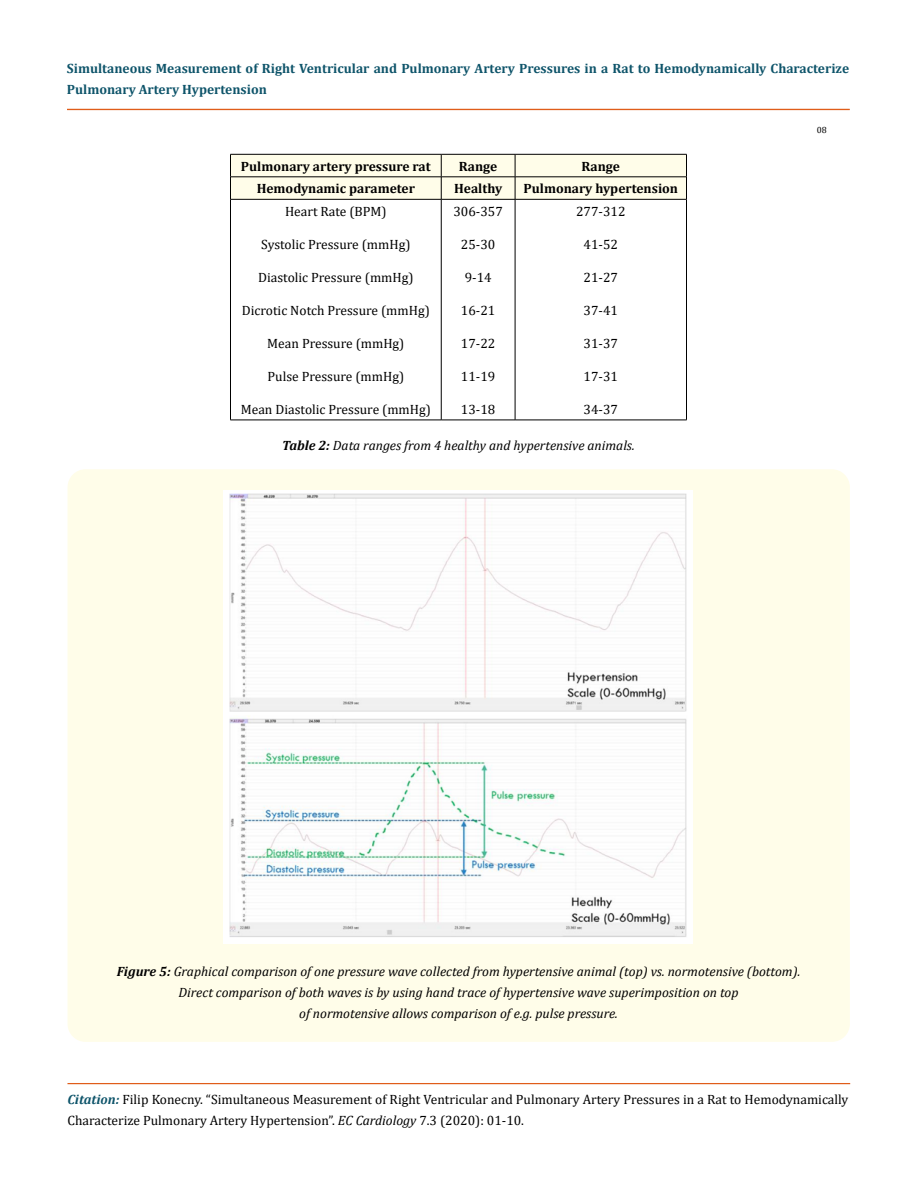
<style>
.page{position:relative;width:917px;height:1190px;background:#fff}
.page>*{position:absolute;margin:0;border:0;box-sizing:border-box;transform-origin:0 0}
.t1{font:13.5px/21px "Cambria";color:#000}
.t2{font:italic 13.5px/21px "Cambria";color:#000;text-align:center}
.t3{font:700 13.5px/21px "Cambria";color:#0e546a}
.t4{font:700 13.5px "Cambria";color:#000}
.t5{font:9px "Cambria";color:#000}
.s1{font-weight:700}
.s2{font-weight:700;font-style:italic;color:#0e546a}
.s3{font-style:italic}
</style>
<div class="page">
<div style="left:67px;top:109px;width:782px;height:1px;border:1px solid #e05d1a"></div>
<div style="left:68px;top:1083px;width:781px;height:1px;border:1px solid #e05d1a"></div>
<div style="left:68px;top:469px;width:781px;height:572px;background:#fffde9;border-radius:18px"></div>
<img style="left:223px;top:491px;width:470px;height:452px">
<svg style="left:230px;top:154px;width:457px;height:45px;background:#f1efdc"></svg>
<hr style="left:230px;top:199px;width:211px;height:1px;background:#000">
<hr style="left:230px;top:199px;width:1px;height:221px;background:#000">
<hr style="left:441px;top:199px;width:74px;height:1px;background:#000">
<hr style="left:441px;top:199px;width:1px;height:221px;background:#000">
<hr style="left:515px;top:199px;width:171px;height:1px;background:#000">
<hr style="left:515px;top:199px;width:1px;height:221px;background:#000">
<hr style="left:686px;top:199px;width:1px;height:221px;background:#000">
<hr style="left:230px;top:419px;width:211px;height:1px;background:#000">
<hr style="left:441px;top:419px;width:74px;height:1px;background:#000">
<hr style="left:515px;top:419px;width:171px;height:1px;background:#000">
<p class="t3" style="left:67px;top:57px;width:783px">Simultaneous Measurement of Right Ventricular and Pulmonary Artery Pressures in a Rat to Hemodynamically Characterize<br>Pulmonary Artery Hypertension</p>
<p class="t5" style="left:816px;top:124px;width:11px">08</p>
<p class="t4" style="left:241px;top:157px;width:191px">Pulmonary artery pressure rat</p>
<p class="t4" style="left:459px;top:157px;width:40px">Range</p>
<p class="t4" style="left:581px;top:157px;width:40px">Range</p>
<p class="t4" style="left:257px;top:179px;width:160px">Hemodynamic parameter</p>
<p class="t4" style="left:454px;top:179px;width:50px">Healthy</p>
<p class="t4" style="left:523px;top:179px;width:156px">Pulmonary hypertension</p>
<p class="t1" style="left:285px;top:201px;width:103px">Heart Rate (BPM)</p>
<p class="t1" style="left:261px;top:234px;width:151px">Systolic Pressure (mmHg)</p>
<p class="t1" style="left:258px;top:267px;width:157px">Diastolic Pressure (mmHg)</p>
<p class="t1" style="left:242px;top:300px;width:189px">Dicrotic Notch Pressure (mmHg)</p>
<p class="t1" style="left:267px;top:333px;width:139px">Mean Pressure (mmHg)</p>
<p class="t1" style="left:267px;top:366px;width:138px">Pulse Pressure (mmHg)</p>
<p class="t1" style="left:241px;top:399px;width:192px">Mean Diastolic Pressure (mmHg)</p>
<p class="t1" style="left:453px;top:201px;width:51px">306-357</p>
<p class="t1" style="left:461px;top:234px;width:36px">25-30</p>
<p class="t1" style="left:464px;top:267px;width:28px">9-14</p>
<p class="t1" style="left:461px;top:300px;width:36px">16-21</p>
<p class="t1" style="left:461px;top:333px;width:36px">17-22</p>
<p class="t1" style="left:461px;top:366px;width:36px">11-19</p>
<p class="t1" style="left:461px;top:399px;width:36px">13-18</p>
<p class="t1" style="left:576px;top:201px;width:51px">277-312</p>
<p class="t1" style="left:583px;top:234px;width:36px">41-52</p>
<p class="t1" style="left:583px;top:266px;width:36px">21-27</p>
<p class="t1" style="left:583px;top:299px;width:36px">37-41</p>
<p class="t1" style="left:583px;top:332px;width:36px">31-37</p>
<p class="t1" style="left:583px;top:365px;width:36px">17-31</p>
<p class="t1" style="left:583px;top:398px;width:36px">34-37</p>
<p class="t2" style="left:282px;top:434px;width:354px"><span class="s1">Table 2:</span> Data ranges from 4 healthy and hypertensive animals.</p>
<p class="t2" style="left:117px;top:960px;width:685px"><span class="s1">Figure 5:</span> Graphical comparison of one pressure wave collected from hypertensive animal (top) vs. normotensive (bottom).<br>Direct comparison of both waves is by using hand trace of hypertensive wave superimposition on top<br>of normotensive allows comparison of e.g. pulse pressure.</p>
<p class="t1" style="left:68px;top:1088px;width:782px"><span class="s2">Citation:</span> Filip Konecny. “Simultaneous Measurement of Right Ventricular and Pulmonary Artery Pressures in a Rat to Hemodynamically<br>Characterize Pulmonary Artery Hypertension”. <span class="s3">EC Cardiology</span> 7.3 (2020): 01-10.</p>
</div>
